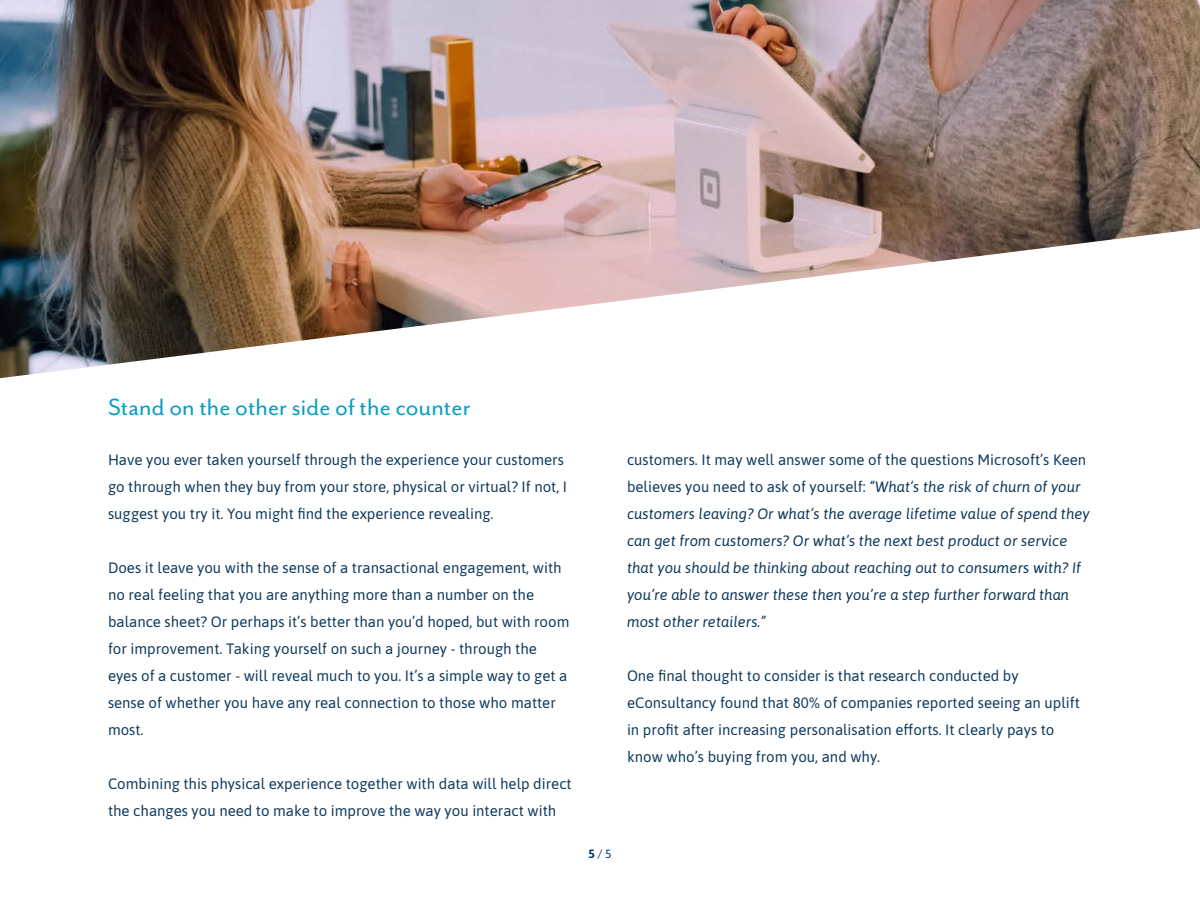
<style>
.page{position:relative;width:1200px;height:900px;background:#fff}
.page>*{position:absolute;margin:0;border:0;box-sizing:border-box;transform-origin:0 0}
.t1{font:27px "Mr Eaves San OT";color:#079fc3}
.t2{font:15px/27px "Asap";color:#103a5d}
.t3{font:italic 15px/27px "Asap";color:#103a5d}
.t4{font:12px "Asap";color:#00395f}
.s1{font-style:normal}
.s2{font-weight:700}
</style>
<div class="page">
<img style="left:0;top:0;width:1200px;height:378px">
<h1 class="t1" style="left:108px;top:392px;width:364px">Stand on the other side of the counter</h1>
<p class="t2" style="left:108px;top:446px;width:461px">Have you ever taken yourself through the experience your customers go through when they buy from your store, physical or virtual? If not, I suggest you try it. You might find the experience revealing.</p>
<p class="t2" style="left:108px;top:554px;width:463px">Does it leave you with the sense of a transactional engagement, with no real feeling that you are anything more than a number on the balance sheet? Or perhaps it’s better than you’d hoped, but with room for improvement. Taking yourself on such a journey - through the eyes of a customer - will reveal much to you. It’s a simple way to get a sense of whether you have any real connection to those who matter most.</p>
<p class="t2" style="left:108px;top:770px;width:465px">Combining this physical experience together with data will help direct the changes you need to make to improve the way you interact with</p>
<p class="t3" style="left:627px;top:446px;width:464px"><span class="s1">customers. It may well answer some of the questions Microsoft’s Keen believes you need to ask of yourself:</span> “What‘s the risk of churn of your customers leaving? Or what‘s the average lifetime value of spend they can get from customers? Or what’s the next best product or service that you should be thinking about reaching out to consumers with? If you’re able to answer these then you’re a step further forward than most other retailers.”</p>
<p class="t2" style="left:627px;top:662px;width:454px">One final thought to consider is that research conducted by eConsultancy found that 80% of companies reported seeing an uplift in profit after increasing personalisation efforts. It clearly pays to know who’s buying from you, and why.</p>
<p class="t4" style="left:588px;top:846px;width:25px"><span class="s2">5</span> / 5</p>
</div>
